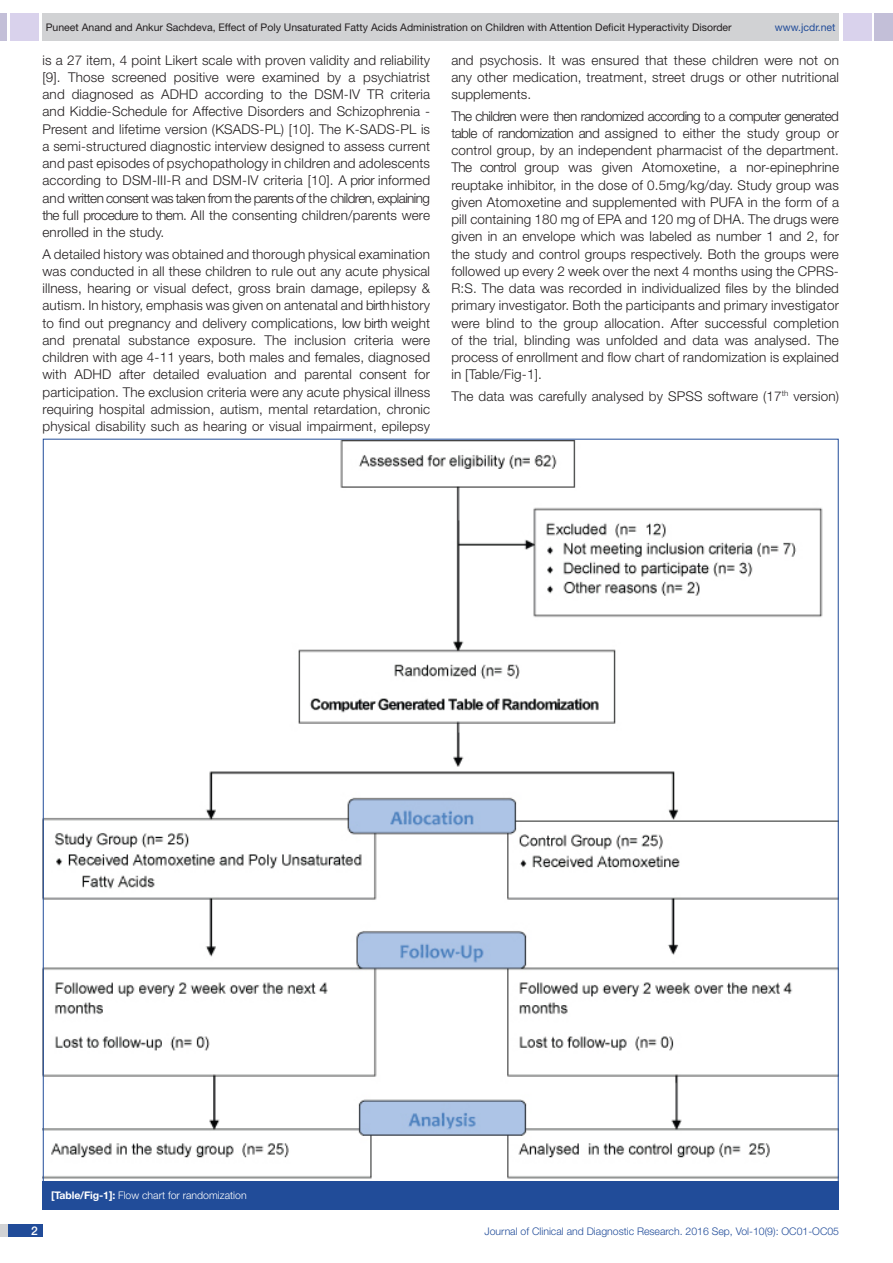
<style>
.page{position:relative;width:893px;height:1263px;background:#fff}
.page>*{position:absolute;margin:0;border:0;box-sizing:border-box;transform-origin:0 0}
.Body_text{font:300 13.5px/17.2px "Helvetica Neue";letter-spacing:.01em;color:#231f20;text-align:justify}
.t1{font:500 12px "Helvetica Neue";color:#fff}
.t2{font:10.5px "Helvetica Neue";color:#231f20}
.t3{font:300 10.5px "Helvetica Neue";color:#214c99}
.Table_text{font:300 10.5px "Helvetica Neue";color:#fff}
.t4{font:10.5px "Helvetica Neue";color:#214c99}
.s1{font-weight:700}
</style>
<div class="page">
<div style="left:0;top:13px;width:7px;height:28px;background:#c3bfd8"></div>
<div style="left:10px;top:13px;width:29px;height:28px;background:#d9d2ec"></div>
<div style="left:43px;top:13px;width:796px;height:28px;background:#d1d2d4"></div>
<div style="left:875px;top:13px;width:18px;height:28px;background:#c3bfd8"></div>
<div style="left:843px;top:13px;width:29px;height:28px;background:#d9d2ec"></div>
<div style="left:0;top:1224px;width:43px;height:13px;background:#d1d2d4"></div>
<div style="left:8px;top:1224px;width:35px;height:13px;background:#214c99"></div>
<div style="left:43px;top:1180px;width:796px;height:29px;background:#214c99"></div>
<img style="left:45px;top:441px;width:792px;height:738px">
<p class="t2" style="left:46px;top:21px;width:687px">Puneet Anand and Ankur Sachdeva, Effect of Poly Unsaturated Fatty Acids Administration on Children with Attention Deficit Hyperactivity Disorder</p>
<p class="t4" style="left:775px;top:21px;width:62px">www.jcdr.net</p>
<p class="Body_text" style="left:43px;top:51px;width:389px">is a 27 item, 4 point Likert scale with proven validity and reliability [9]. Those screened positive were examined by a psychiatrist and diagnosed as ADHD according to the DSM-IV TR criteria and Kiddie-Schedule for Affective Disorders and Schizophrenia - Present and lifetime version (KSADS-PL) [10]. The K-SADS-PL is a semi-structured diagnostic interview designed to assess current and past episodes of psychopathology in children and adolescents according to DSM-III-R and DSM-IV criteria [10]. A prior informed and written consent was taken from the parents of the children, explaining the full procedure to them. All the consenting children/parents were enrolled in the study.</p>
<p class="Body_text" style="left:43px;top:245px;width:389px">A detailed history was obtained and thorough physical examination was conducted in all these children to rule out any acute physical illness, hearing or visual defect, gross brain damage, epilepsy &amp; autism. In history, emphasis was given on antenatal and birth history to find out pregnancy and delivery complications, low birth weight and prenatal substance exposure. The inclusion criteria were children with age 4-11 years, both males and females, diagnosed with ADHD after detailed evaluation and parental consent for participation. The exclusion criteria were any acute physical illness requiring hospital admission, autism, mental retardation, chronic physical disability such as hearing or visual impairment, epilepsy</p>
<p class="Body_text" style="left:451px;top:51px;width:389px">and psychosis. It was ensured that these children were not on any other medication, treatment, street drugs or other nutritional supplements.</p>
<p class="Body_text" style="left:451px;top:107px;width:389px">The children were then randomized according to a computer generated table of randomization and assigned to either the study group or control group, by an independent pharmacist of the department.<br>The control group was given Atomoxetine, a nor-epinephrine reuptake inhibitor, in the dose of 0.5mg/kg/day. Study group was given Atomoxetine and supplemented with PUFA in the form of a pill containing 180 mg of EPA and 120 mg of DHA. The drugs were given in an envelope which was labeled as number 1 and 2, for the study and control groups respectively. Both the groups were followed up every 2 week over the next 4 months using the CPRS-R:S. The data was recorded in individualized files by the blinded primary investigator. Both the participants and primary investigator were blind to the group allocation. After successful completion of the trial, blinding was unfolded and data was analysed. The process of enrollment and flow chart of randomization is explained in [Table/Fig-1].</p>
<p class="Body_text" style="left:451px;top:387px;width:389px">The data was carefully analysed by SPSS software (17<sup>th</sup> version)</p>
<p class="Table_text" style="left:51px;top:1189px;width:197px"><span class="s1">[Table/Fig-1]:</span> Flow chart for randomization</p>
<p class="t1" style="left:31px;top:1223px;width:8px">2</p>
<p class="t3" style="left:484px;top:1225px;width:356px">Journal of Clinical and Diagnostic Research. 2016 Sep, Vol-10(9): OC01-OC05</p>
</div>
